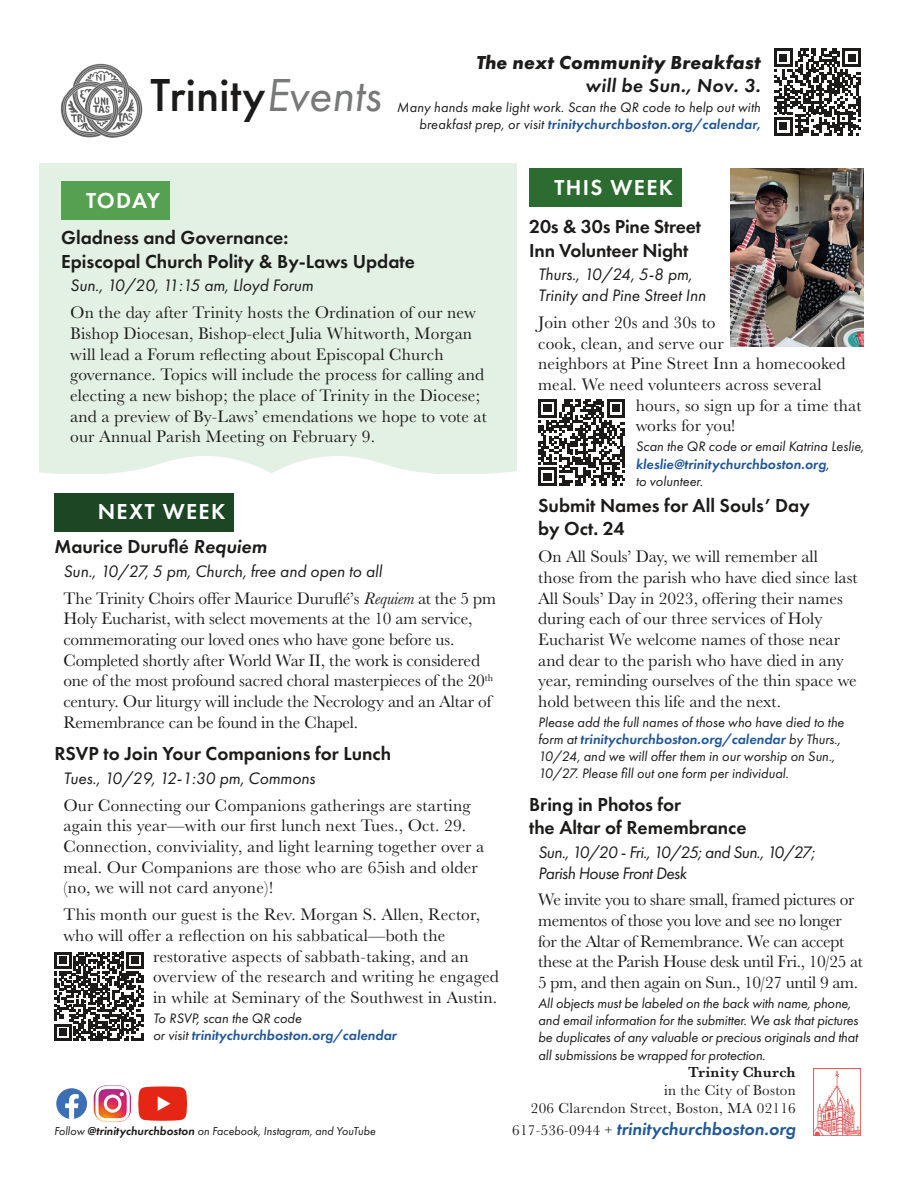
<style>
.page{position:relative;width:918px;height:1188px;background:#fff}
.page>*{position:absolute;margin:0;border:0;box-sizing:border-box;transform-origin:0 0}
.t1{font:500 48px "Futura PT";color:#1c1b1a}
.t2{font:600 22.5px "Futura PT";letter-spacing:.06em;color:#fff}
.TE_Headline{font:600 19.5px/23.4px "Futura PT";color:#1c1b1a}
.TE_Headline-2{font:italic 700 19.5px/23.4px "Futura PT";letter-spacing:.01em;color:#1c1b1a;text-align:right}
.small_PS_text{font:600 19.5px/23.4px "Futura PT";color:#1c1b1a}
.t3{font:italic 600 18px "Futura PT";color:#215897}
.TE_Body_Copy{font:17.25px/20.7px "Baskerville No 2";letter-spacing:.005em;color:#1c1b1a}
.TE_Body_Copy-2{font:17.25px/20.7px "Baskerville No 2";letter-spacing:-.02em;color:#1c1b1a}
.TE_date__time__place{font:italic 17.25px/20.7px "Futura PT";color:#1c1b1a}
.TE_date__time__place-2{font:italic 17.25px/20.7px "Futura PT";letter-spacing:-.03em;color:#1c1b1a}
.t4{font:15px/18px "Baskerville No 2";letter-spacing:.02em;color:#1c1b1a;text-align:right}
.small_PS_text-2{font:italic 14.25px/17.1px "Futura PT";letter-spacing:-.01em;color:#1c1b1a}
.TE_Headline-3{font:italic 14.25px/17.1px "Futura PT";letter-spacing:.01em;color:#1c1b1a;text-align:right}
.small_PS_text-3{font:italic 600 14.25px/17.1px "Futura PT";color:#215897}
.t5{font:italic 12px "Futura PT";color:#1c1b1a}
.s1{font-weight:400;font-style:italic;color:#777878}
.s2{font-weight:600}
.s3{font-weight:600;color:#215897}
.s4{font-style:italic}
.s5{font-weight:400;color:#1c1b1a}
.s6{font-family:"Baskerville No 2 Sem Bol"}
.s7{font-family:"Baskerville No 2";font-weight:400;font-style:normal;font-size:15px;color:#1c1b1a}
</style>
<div class="page">
<div style="left:39px;top:163px;width:478px;height:310px;background:#e3f0e4"></div>
<img style="left:813px;top:1068px;width:47px;height:68px">
<img style="left:60px;top:63px;width:83px;height:75px">
<svg style="left:774px;top:48px;width:87px;height:87px"></svg>
<svg style="left:56px;top:1088px;width:31px;height:31px"></svg>
<img style="left:94px;top:1086px;width:37px;height:36px">
<svg style="left:138px;top:1086px;width:49px;height:35px;background:#e94334"></svg>
<img style="left:731px;top:169px;width:133px;height:177px">
<div style="left:54px;top:493px;width:180px;height:38px;background:#1d4625"></div>
<div style="left:529px;top:169px;width:153px;height:38px;background:#2d6c31"></div>
<div style="left:61px;top:182px;width:108px;height:38px;background:#55a151"></div>
<svg style="left:55px;top:952px;width:88px;height:89px"></svg>
<svg style="left:39px;top:399px;width:586px;height:87px"></svg>
<p class="t1" style="left:150px;top:67px;width:233px">Trinity<span class="s1">Events</span></p>
<p class="TE_Headline-2" style="left:476px;top:50px;width:286px">The next Community Breakfast <span class="s2">will be Sun., Nov. 3.</span></p>
<p class="TE_Headline-3" style="left:397px;top:99px;width:365px">Many hands make light work. Scan the QR code to help out with breakfast prep, or visit <span class="s3">trinitychurchboston.org/calendar,</span></p>
<p class="t2" style="left:86px;top:186px;width:76px">TODAY</p>
<p class="t2" style="left:555px;top:173px;width:120px">THIS WEEK</p>
<p class="TE_Headline" style="left:61px;top:226px;width:355px">Gladness and Governance:<br>Episcopal Church Polity &amp; By-Laws Update</p>
<p class="TE_date__time__place" style="left:70px;top:275px;width:245px">Sun., 10/20, 11:15 am, Lloyd Forum</p>
<p class="TE_Body_Copy" style="left:70px;top:303px;width:418px">On the day after Trinity hosts the Ordination of our new Bishop Diocesan, Bishop-elect Julia Whitworth, Morgan will lead a Forum reflecting about Episcopal Church governance. Topics will include the process for calling and electing a new bishop; the place of Trinity in the Diocese; and a preview of By-Laws’ emendations we hope to vote at our Annual Parish Meeting on February 9.</p>
<p class="t2" style="left:98px;top:497px;width:129px">NEXT WEEK</p>
<p class="TE_Headline" style="left:54px;top:535px;width:214px">Maurice Duruflé <span class="s4">Requiem</span></p>
<p class="TE_date__time__place" style="left:63px;top:561px;width:320px">Sun., 10/27, 5 pm, Church, free and open to all</p>
<p class="TE_Body_Copy" style="left:63px;top:588px;width:434px">The Trinity Choirs offer Maurice Duruflé’s <span class="s4">Requiem</span> at the 5 pm Holy Eucharist, with select movements at the 10 am service, commemorating our loved ones who have gone before us.<br>Completed shortly after World War II, the work is considered one of the most profound sacred choral masterpieces of the 20<sup>th </sup>century. Our liturgy will include the Necrology and an Altar of Remembrance can be found in the Chapel.</p>
<p class="TE_Headline" style="left:54px;top:742px;width:338px">RSVP to Join Your Companions for Lunch</p>
<p class="TE_date__time__place" style="left:63px;top:768px;width:253px">Tues., 10/29, 12-1:30 pm, Commons</p>
<p class="TE_Body_Copy" style="left:63px;top:795px;width:423px">Our Connecting our Companions gatherings are starting again this year—with our first lunch next Tues., Oct. 29.<br>Connection, conviviality, and light learning together over a meal. Our Companions are those who are 65ish and older (no, we will not card anyone)!</p>
<p class="TE_Body_Copy" style="left:63px;top:905px;width:418px">This month our guest is the Rev. Morgan S. Allen, Rector,</p>
<p class="TE_Body_Copy" style="left:63px;top:925px;width:384px">who will offer a reflection on his sabbatical—both the</p>
<p class="TE_Body_Copy" style="left:153px;top:946px;width:317px">restorative aspects of sabbath-taking, and an</p>
<p class="TE_Body_Copy" style="left:153px;top:967px;width:347px">overview of the research and writing he engaged</p>
<p class="TE_Body_Copy" style="left:153px;top:987px;width:346px">in while at Seminary of the Southwest in Austin.</p>
<p class="small_PS_text-3" style="left:153px;top:1009px;width:245px"><span class="s5">To RSVP, scan the QR code<br>or visit</span> trinitychurchboston.org/calendar</p>
<p class="t5" style="left:54px;top:1124px;width:323px">Follow <span class="s2">@trinitychurchboston</span> on Facebook, Instagram, and YouTube</p>
<p class="TE_Headline" style="left:529px;top:215px;width:173px">20s &amp; 30s Pine Street<br>Inn Volunteer Night</p>
<p class="TE_date__time__place" style="left:538px;top:264px;width:169px">Thurs., 10/24, 5-8 pm,<br>Trinity and Pine Street Inn</p>
<p class="TE_Body_Copy" style="left:538px;top:312px;width:179px">Join other 20s and 30s to</p>
<p class="TE_Body_Copy" style="left:538px;top:333px;width:187px">cook, clean, and serve our</p>
<p class="TE_Body_Copy" style="left:538px;top:354px;width:309px">neighbors at Pine Street Inn a homecooked</p>
<p class="TE_Body_Copy" style="left:538px;top:375px;width:285px">meal. We need volunteers across several</p>
<p class="TE_Body_Copy" style="left:636px;top:395px;width:227px">hours, so sign up for a time that</p>
<p class="TE_Body_Copy" style="left:636px;top:416px;width:101px">works for you!</p>
<p class="small_PS_text-2" style="left:636px;top:438px;width:230px">Scan the QR code or email Katrina Leslie, <span class="s3">kleslie@trinitychurchboston.org</span>,<br>to volunteer.</p>
<p class="small_PS_text" style="left:538px;top:494px;width:273px">Submit Names for All Souls’ Day by Oct. 24</p>
<p class="TE_Body_Copy" style="left:538px;top:547px;width:321px">On All Souls’ Day, we will remember all those from the parish who have died since last All Souls’ Day in 2023, offering their names during each of our three services of Holy Eucharist We welcome names of those near and dear to the parish who have died in any year, reminding ourselves of the thin space we hold between this life and the next.</p>
<p class="small_PS_text-2" style="left:538px;top:714px;width:307px">Please add the full names of those who have died to the form at <span class="s3">trinitychurchboston.org/calendar</span> by Thurs., 10/24, and we will offer them in our worship on Sun., 10/27. Please fill out one form per individual.</p>
<p class="TE_Headline" style="left:529px;top:792px;width:219px">Bring in Photos for<br>the Altar of Remembrance</p>
<p class="TE_date__time__place-2" style="left:538px;top:842px;width:278px">Sun., 10/20 - Fri., 10/25; and Sun., 10/27;<br>Parish House Front Desk</p>
<p class="TE_Body_Copy-2" style="left:538px;top:890px;width:326px">We invite you to share small, framed pictures or mementos of those you love and see no longer for the Altar of Remembrance. We can accept these at the Parish House desk until Fri., 10/25 at 5 pm, and then again on Sun., 10/27 until 9 am.</p>
<p class="small_PS_text-2" style="left:538px;top:995px;width:322px">All objects must be labeled on the back with name, phone, and email information for the submitter. We ask that pictures be duplicates of any valuable or precious originals and that all submissions be wrapped for protection.</p>
<p class="t4" style="left:664px;top:1064px;width:133px"><span class="s6">Trinity Church<br></span>in the City of Boston</p>
<p class="t4" style="left:531px;top:1100px;width:266px">206 Clarendon Street, Boston, MA 02116</p>
<p class="t3" style="left:512px;top:1117px;width:285px"><span class="s7">617-536-0944 +</span> trinitychurchboston.org</p>
</div>
